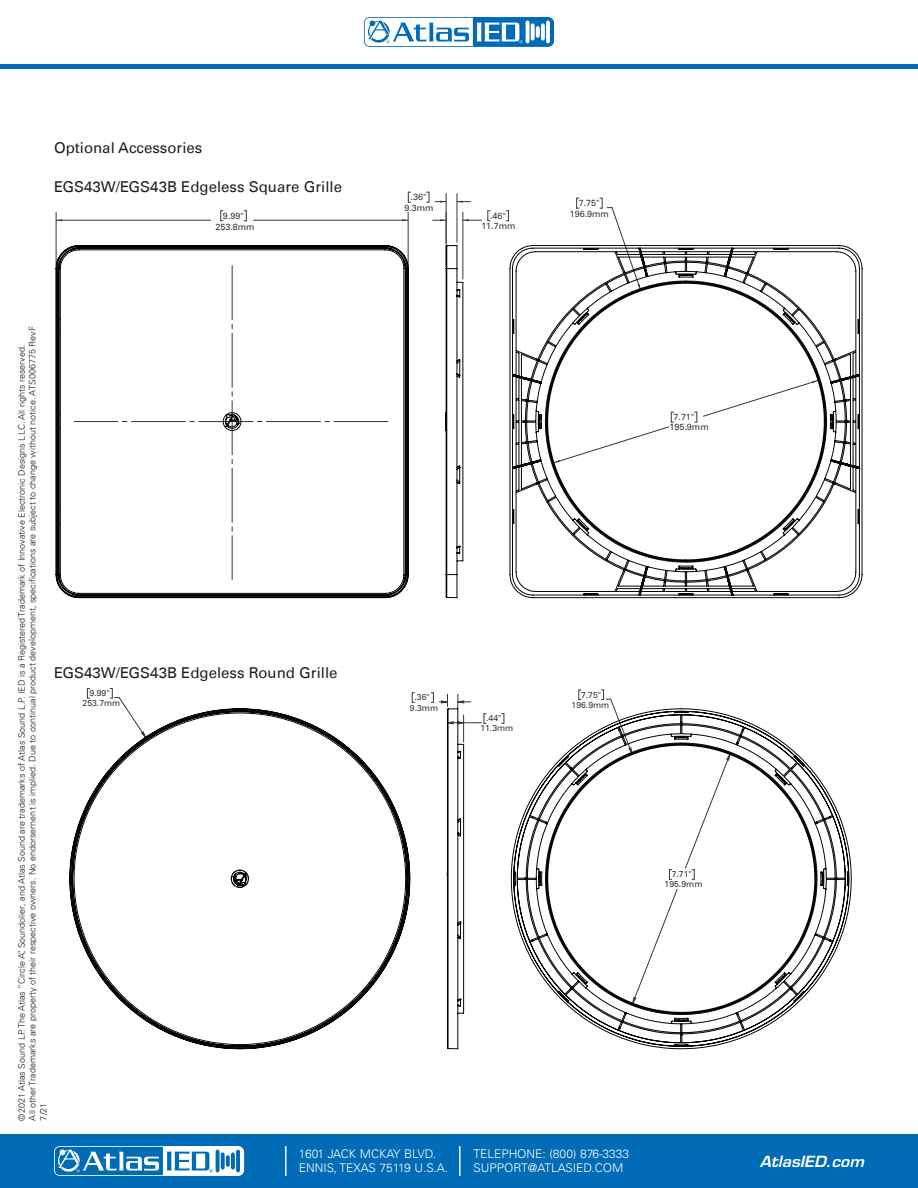
<style>
.page{position:relative;width:918px;height:1188px;background:#fff}
.page>*{position:absolute;margin:0;border:0;box-sizing:border-box;transform-origin:0 0}
.Spec_Chart_List{font:15px "Univers LT";color:#231f20}
.t1{font:italic 600 15px "Eurostile LT Std";color:#fff;scale:1.05 1}
.t2{font:300 12px/13.5px "Univers LT";color:#fff}
.t3{font:300 9px/10.8px "Univers LT";color:#231f20}
.t4{font:9px/10.5px "Univers LT";color:#363737;text-align:center}
.t5{font:8.7px/10.1px "Univers LT";color:#363737;text-align:center}
.s1{font-family:"Univers LT 45 Lt";font-weight:400}
</style>
<div class="page">
<div style="left:0;top:1134px;width:918px;height:54px;background:#006bb6"></div>
<svg style="left:54px;top:1146px;width:190px;height:30px"></svg>
<hr style="left:285px;top:1146px;width:2px;height:30px;background:#fff">
<hr style="left:459px;top:1146px;width:1px;height:30px;background:#fff">
<hr style="left:0;top:64px;width:918px;height:4px;background:#006bb6">
<svg style="left:364px;top:17px;width:190px;height:30px"></svg>
<svg style="left:526px;top:21px;width:4px;height:22px"></svg>
<hr style="left:546px;top:21px;width:4px;height:22px;background:#fff;border-radius:2px">
<svg style="left:531px;top:23px;width:4px;height:18px"></svg>
<svg style="left:541px;top:23px;width:4px;height:18px"></svg>
<svg style="left:536px;top:26px;width:4px;height:12px"></svg>
<svg style="left:365px;top:18px;width:157px;height:28px"></svg>
<svg style="left:576px;top:198px;width:3px;height:11px"></svg>
<hr style="left:463px;top:212px;width:1px;height:67px;background:#363737">
<hr style="left:446px;top:212px;width:1px;height:53px;background:#363737">
<svg style="left:506px;top:210px;width:3px;height:11px"></svg>
<hr style="left:457px;top:194px;width:1px;height:48px;background:#363737">
<hr style="left:446px;top:194px;width:1px;height:49px;background:#363737">
<svg style="left:408px;top:192px;width:3px;height:11px"></svg>
<hr style="left:254px;top:220px;width:154px;height:1px;background:#363737">
<hr style="left:56px;top:220px;width:155px;height:1px;background:#363737">
<hr style="left:408px;top:212px;width:1px;height:53px;background:#363737">
<hr style="left:56px;top:212px;width:1px;height:53px;background:#363737">
<svg style="left:244px;top:210px;width:3px;height:11px"></svg>
<svg style="left:220px;top:210px;width:3px;height:11px"></svg>
<svg style="left:600px;top:198px;width:26px;height:47px"></svg>
<svg style="left:463px;top:210px;width:27px;height:11px"></svg>
<svg style="left:433px;top:219px;width:13px;height:2px"></svg>
<svg style="left:457px;top:201px;width:13px;height:2px"></svg>
<svg style="left:427px;top:192px;width:19px;height:11px"></svg>
<svg style="left:55px;top:245px;width:354px;height:354px"></svg>
<svg style="left:445px;top:245px;width:19px;height:354px"></svg>
<svg style="left:509px;top:245px;width:354px;height:354px"></svg>
<svg style="left:87px;top:688px;width:3px;height:11px"></svg>
<svg style="left:579px;top:690px;width:2px;height:10px"></svg>
<svg style="left:502px;top:713px;width:3px;height:11px"></svg>
<svg style="left:412px;top:692px;width:2px;height:11px"></svg>
<svg style="left:601px;top:690px;width:14px;height:18px"></svg>
<svg style="left:110px;top:688px;width:17px;height:20px"></svg>
<svg style="left:69px;top:708px;width:342px;height:342px"></svg>
<svg style="left:231px;top:870px;width:18px;height:18px"></svg>
<svg style="left:431px;top:692px;width:55px;height:358px"></svg>
<svg style="left:511px;top:708px;width:341px;height:342px"></svg>
<p class="Spec_Chart_List" style="left:54px;top:138px;width:150px">Optional Accessories</p>
<p class="Spec_Chart_List" style="left:54px;top:178px;width:290px">EGS43W/EGS43B Edgeless Square Grille</p>
<p class="t4" style="left:215px;top:210px;width:41px;line-height:11.7px">9.99"<br>253.8mm</p>
<p class="t4" style="left:404px;top:192px;width:31px">.36"<br>9.3mm</p>
<p class="t4" style="left:481px;top:210px;width:36px">.46"<br>11.7mm</p>
<p class="t4" style="left:570px;top:198px;width:41px">7.75"<br>196.9mm</p>
<p class="t3" style="left:16px;top:1120px;width:796px;rotate:-90deg">©2021 Atlas Sound LP. The Atlas “Circle A”, Soundolier, and Atlas Sound are trademarks of Atlas Sound L.P. IED is a Registered Trademark of Innovative Electronic Designs LLC. All rights reserved.<br>All other Trademarks are property of their respective owners. No endorsement is implied. Due to continual product development, specifications are subject to change without notice. ATS00<span class="s1">6775</span> RevF<br>7/21</p>
<p class="Spec_Chart_List" style="left:54px;top:664px;width:285px">EGS43W/EGS43B Edgeless Round Grille</p>
<p class="t5" style="left:83px;top:688px;width:39px">9.99"<br>253.7mm</p>
<p class="t5" style="left:410px;top:692px;width:30px">.36"<br>9.3mm</p>
<h2 class="t2" style="left:299px;top:1147px;width:151px">1601 JACK MCKAY BLVD.<br>ENNIS, TEXAS 75119 U.S.A.</h2>
<p class="t5" style="left:480px;top:713px;width:35px;text-align:left;text-indent:6px">.44"<br>11.3mm</p>
<p class="t5" style="left:572px;top:690px;width:39px">7.75"<br>196.9mm</p>
<h2 class="t2" style="left:473px;top:1147px;width:157px">TELEPHONE: (800) 876-3333<br>SUPPORT@ATLASIED.COM</h2>
<p class="t4" style="left:670px;top:412px;width:41px;text-align:left;text-indent:4px">7.71"<br>195.9mm</p>
<p class="t5" style="left:665px;top:869px;width:39px">7.71"<br>195.9mm</p>
<h1 class="t1" style="left:760px;top:1152px;width:101px">AtlasIED.com</h1>
</div>
